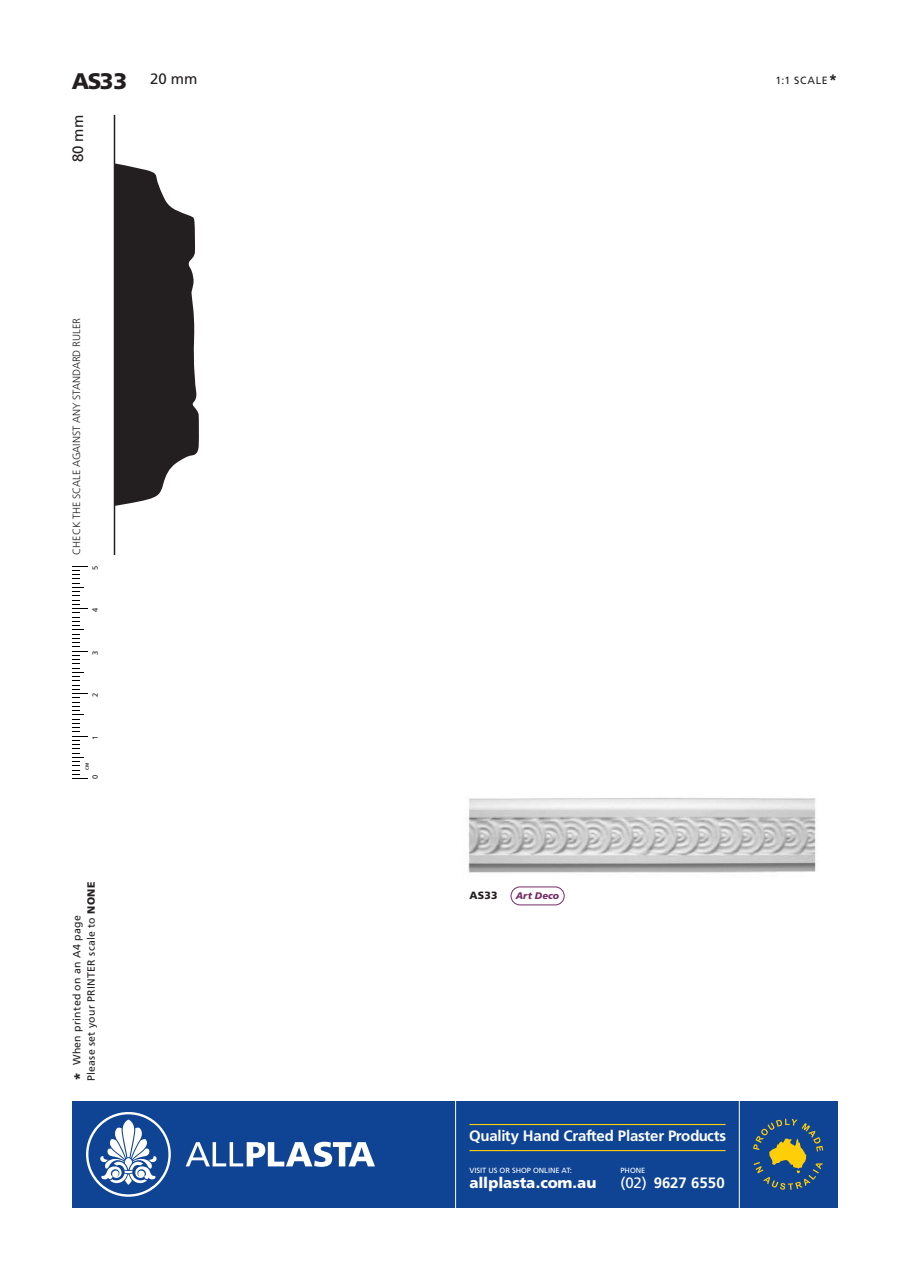
<style>
.page{position:relative;width:910px;height:1280px;background:#fff}
.page>*{position:absolute;margin:0;border:0;box-sizing:border-box;transform-origin:0 0}
.t1{font:900 22.5px "Frutiger";color:#231f20}
.t2{font:700 15px "Frutiger";letter-spacing:-.01em;color:#fff}
.t3{font:900 15px "Frutiger";letter-spacing:-.01em;color:#fff}
.t4{font:15px "Frutiger";color:#231f20}
.t5{font:10.5px/14.4px "Frutiger";letter-spacing:.025em;color:#231f20}
.t6{font:300 10.5px "Frutiger";letter-spacing:-.005em;color:#231f20}
.t7{font:900 10.5px "Frutiger";color:#231f20}
.t8{font:italic 900 9.6px "Frutiger";color:#742b66}
.t9{font:7.5px "Frutiger";letter-spacing:-.005em;color:#fff}
.t10{font:7.5px "Frutiger";color:#231f20}
.t11{font:700 4.5px "Frutiger";color:#231f20}
.s1{font-weight:900;font-size:15px}
.s2{font-weight:900}
.s3{font-weight:400}
</style>
<div class="page">
<img style="left:468px;top:798px;width:348px;height:108px">
<div style="left:72px;top:1101px;width:766px;height:107px;background:#0f4495"></div>
<svg style="left:72px;top:566px;width:16px;height:213px"></svg>
<svg style="left:753px;top:1119px;width:70px;height:71px"></svg>
<hr style="left:469px;top:1124px;width:257px;height:1px;background:#fece08">
<hr style="left:469px;top:1150px;width:257px;height:1px;background:#fece08">
<svg style="left:186px;top:1142px;width:189px;height:25px"></svg>
<svg style="left:86px;top:1112px;width:85px;height:85px"></svg>
<hr style="left:739px;top:1097px;width:1px;height:127px;background:#fff">
<hr style="left:455px;top:1097px;width:1px;height:127px;background:#fff">
<div style="left:511px;top:887px;width:53px;height:18px;background:#fff;border-radius:9px"></div>
<div style="left:511px;top:886px;width:54px;height:19px;border:1px solid #742b66;border-radius:9px"></div>
<svg style="left:115px;top:163px;width:84px;height:343px;background:#403c3d"></svg>
<hr style="left:114px;top:115px;width:1px;height:440px;background:#231f20">
<h1 class="t1" style="left:72px;top:68px;width:57px">AS33</h1>
<h2 class="t4" style="left:69px;top:162px;width:49px;rotate:-90deg">80 mm</h2>
<h2 class="t4" style="left:150px;top:70px;width:49px">20 mm</h2>
<p class="t5" style="left:775px;top:73px;width:64px">1:1 SCALE<span class="s1">*</span></p>
<p class="t6" style="left:71px;top:555px;width:238px;rotate:-90deg">CHECK THE SCALE AGAINST ANY STANDARD RULER</p>
<p class="t10" style="left:91px;top:569px;width:6px;rotate:-90deg">5</p>
<p class="t10" style="left:91px;top:612px;width:6px;rotate:-90deg">4</p>
<p class="t10" style="left:91px;top:654px;width:6px;rotate:-90deg">3</p>
<p class="t10" style="left:91px;top:697px;width:6px;rotate:-90deg">2</p>
<p class="t10" style="left:91px;top:739px;width:6px;rotate:-90deg">1</p>
<p class="t11" style="left:85px;top:770px;width:8px;rotate:-90deg">CM</p>
<p class="t10" style="left:91px;top:779px;width:6px;rotate:-90deg">0</p>
<p class="t5" style="left:69px;top:1081px;width:201px;rotate:-90deg"><span class="s1">*</span> When printed on an A4 page<br>Please set your PRINTER scale to <span class="s2">NONE</span></p>
<p class="t7" style="left:469px;top:889px;width:30px">AS33</p>
<p class="t8" style="left:516px;top:890px;width:45px">Art Deco</p>
<h2 class="t2" style="left:469px;top:1127px;width:258px">Quality Hand Crafted Plaster Products</h2>
<p class="t9" style="left:469px;top:1165px;width:104px">VISIT US OR SHOP ONLINE AT:</p>
<h2 class="t3" style="left:469px;top:1173px;width:128px">allplasta.com.au</h2>
<p class="t9" style="left:621px;top:1165px;width:26px">PHONE</p>
<h2 class="t2" style="left:621px;top:1174px;width:106px"><span class="s3">(02)</span> 9627 6550</h2>
</div>
